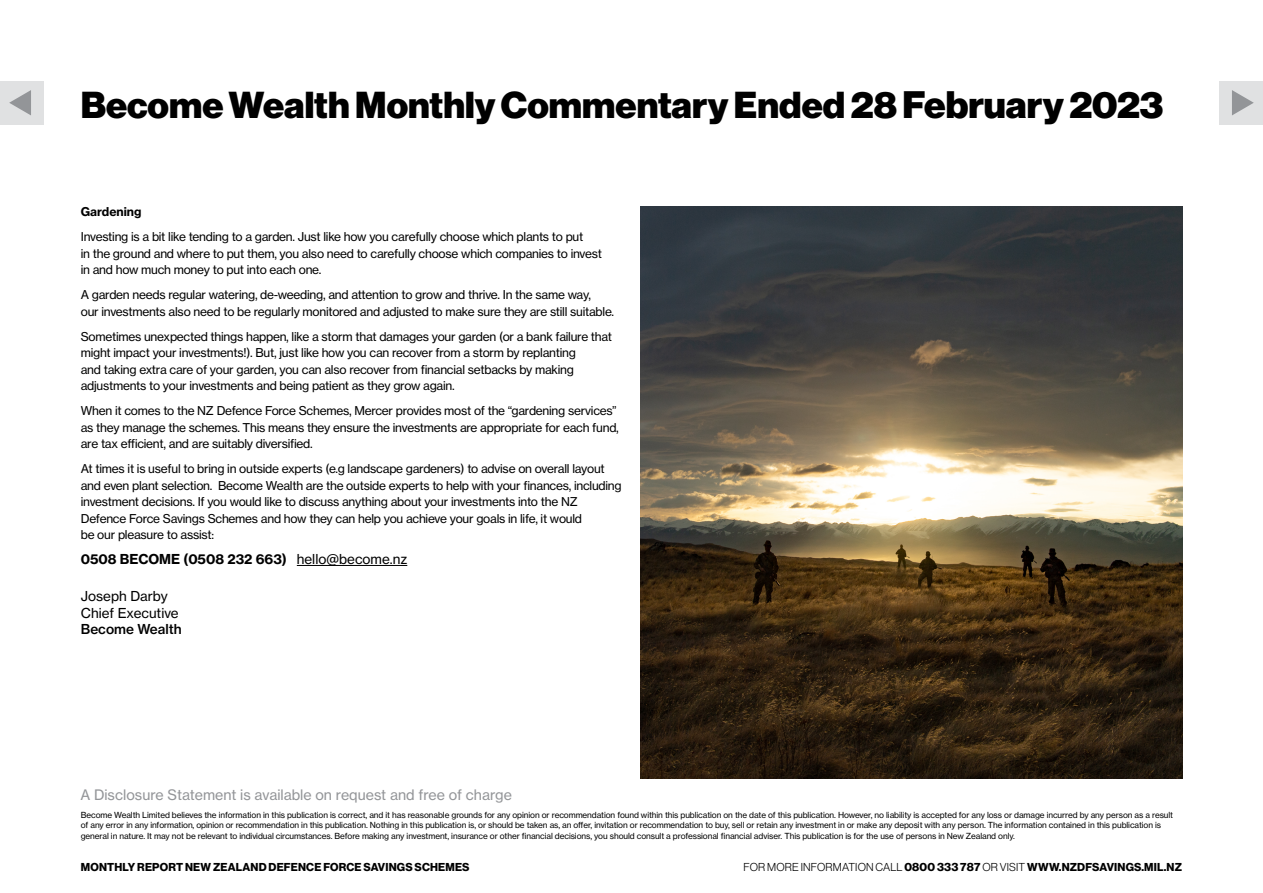
<style>
.page{position:relative;width:1263px;height:893px;background:#fff}
.page>*{position:absolute;margin:0;border:0;box-sizing:border-box;transform-origin:0 0}
.t1{font:900 36.75px "Haas Grot Disp 95";color:#000}
.t2{font:14.25px "Haas Grot Text 55 Roman";color:#939598}
.t3{font:700 13.5px "Haas Grot Text 75";color:#000}
.t4{font:13.5px/16.5px "Haas Grot Text 55 Roman";color:#000}
.t5{font:500 13.5px "Haas Grot Text 65";color:#000}
.t6{font:12px/16.5px "Haas Grot Text 55 Roman";letter-spacing:-.02em;color:#000}
.t7{font:700 12px "Haas Grot Text 75";color:#000}
.t8{font:700 11.25px "Haas Grot Disp 75";letter-spacing:.015em;color:#000}
.t9{font:8.25px/10.5px "Haas Grot Text 55 Roman";letter-spacing:-.01em;color:#000}
.s1{font-size:37.5px}
.s2{font-family:"Haas Grot Text 55 Roman";font-weight:400}
.s3{font-family:"Haas Grot Disp 45";font-weight:300}
</style>
<div class="page">
<div style="left:1220px;top:81px;width:43px;height:43px;background:#e0e1e2"></div>
<svg style="left:1232px;top:90px;width:22px;height:25px"></svg>
<div style="left:0;top:81px;width:43px;height:43px;background:#e0e1e2"></div>
<svg style="left:9px;top:90px;width:22px;height:25px"></svg>
<hr style="left:297px;top:565px;width:110px;height:1px;background:#000">
<img style="left:640px;top:206px;width:543px;height:572px">
<h1 class="t1" style="left:81px;top:84px;width:1084px">Become Wealth Monthly Commentary Ended <span class="s1">28 February 2023</span></h1>
<p class="t7" style="left:81px;top:204px;width:62px">Gardening</p>
<p class="t6" style="left:81px;top:228px;width:523px">Investing is a bit like tending to a garden. Just like how you carefully choose which plants to put<br>in the ground and where to put them, you also need to carefully choose which companies to invest in and how much money to put into each one.</p>
<p class="t6" style="left:81px;top:286px;width:535px">A garden needs regular watering, de-weeding, and attention to grow and thrive. In the same way,<br>our investments also need to be regularly monitored and adjusted to make sure they are still suitable.</p>
<p class="t6" style="left:81px;top:328px;width:533px">Sometimes unexpected things happen, like a storm that damages your garden (or a bank failure that might impact your investments!). But, just like how you can recover from a storm by replanting<br>and taking extra care of your garden, you can also recover from financial setbacks by making adjustments to your investments and being patient as they grow again.</p>
<p class="t6" style="left:81px;top:402px;width:540px">When it comes to the NZ Defence Force Schemes, Mercer provides most of the “gardening services” as they manage the schemes. This means they ensure the investments are appropriate for each fund, are tax efficient, and are suitably diversified.</p>
<p class="t6" style="left:81px;top:460px;width:542px">At times it is useful to bring in outside experts (e.g landscape gardeners) to advise on overall layout and even plant selection. Become Wealth are the outside experts to help with your finances, including investment decisions. If you would like to discuss anything about your investments into the NZ Defence Force Savings Schemes and how they can help you achieve your goals in life, it would<br>be our pleasure to assist:</p>
<p class="t3" style="left:81px;top:551px;width:328px">0508 BECOME (0508 232 663) <span class="s2">hello@become.nz</span></p>
<p class="t4" style="left:81px;top:588px;width:99px">Joseph Darby<br>Chief Executive</p>
<p class="t5" style="left:81px;top:621px;width:103px">Become Wealth</p>
<p class="t2" style="left:80px;top:786px;width:433px">A Disclosure Statement is available on request and free of charge</p>
<p class="t9" style="left:81px;top:810px;width:1094px">Become Wealth Limited believes the information in this publication is correct, and it has reasonable grounds for any opinion or recommendation found within this publication on the date of this publication. However, no liability is accepted for any loss or damage incurred by any person as a result of any error in any information, opinion or recommendation in this publication. Nothing in this publication is, or should be taken as, an offer, invitation or recommendation to buy, sell or retain any investment in or make any deposit with any person. The information contained in this publication is general in nature. It may not be relevant to individual circumstances. Before making any investment, insurance or other financial decisions, you should consult a professional financial adviser. This publication is for the use of persons in New Zealand only.</p>
<p class="t8" style="left:81px;top:860px;width:390px">MONTHLY REPORT NEW ZEALAND DEFENCE FORCE SAVINGS SCHEMES</p>
<p class="t8" style="left:743px;top:860px;width:440px"><span class="s3">FOR MORE INFORMATION CALL</span> 0800 333 787 <span class="s3">OR VISIT</span> WWW.NZDFSAVINGS.MIL.NZ</p>
</div>
